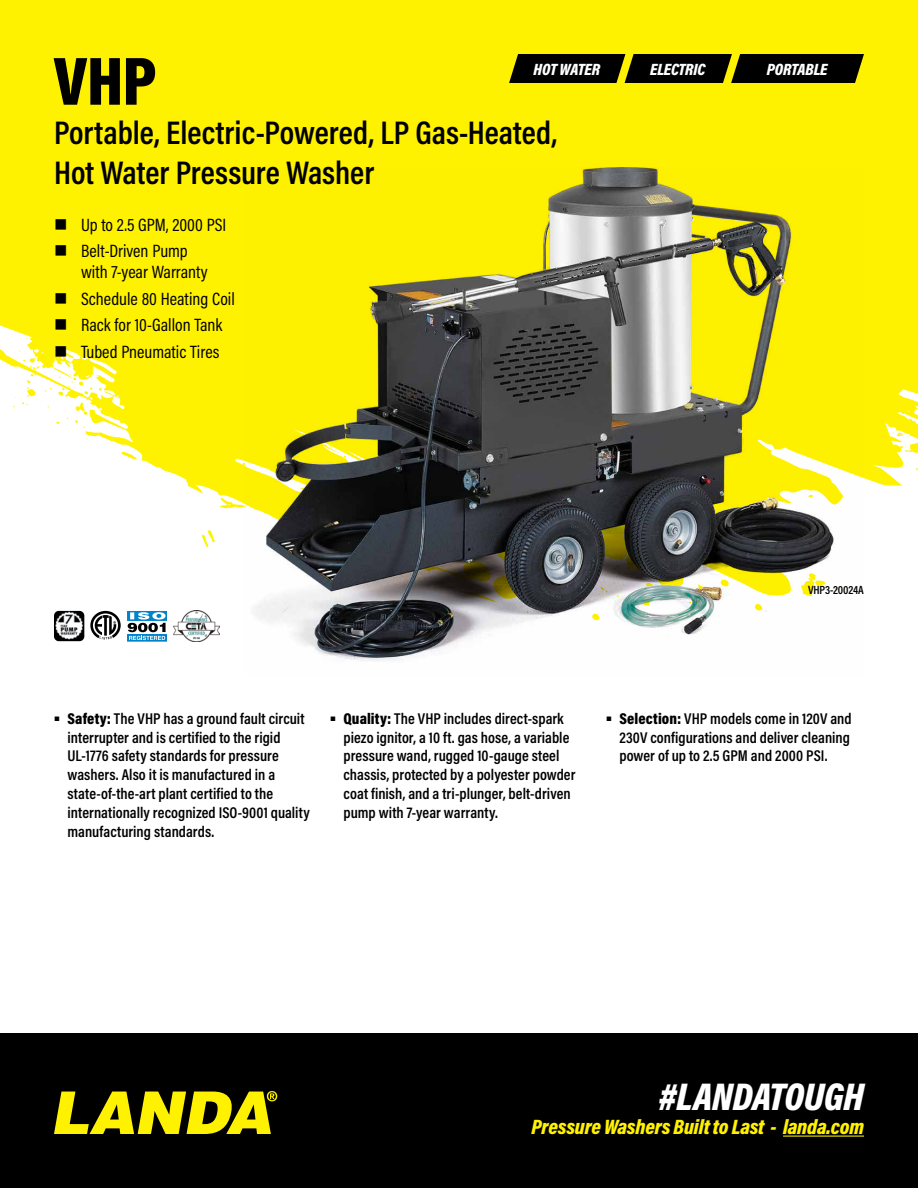
<style>
.page{position:relative;width:918px;height:1188px;background:#fff}
.page>*{position:absolute;margin:0;border:0;box-sizing:border-box;transform-origin:0 0}
.t1{font:900 69px "Acumin Pro Cond";color:#000}
.t2{font:italic 900 39px "Acumin Pro Cond";letter-spacing:-.01em;color:#fff}
.t3{font:600 33px/39.6px "Acumin Pro Cond";color:#000}
.t4{font:italic 900 21px "Acumin Pro Cond";letter-spacing:-.01em;color:#fff200}
.P__Top_Bullets{font:18px/21px "Acumin Pro Cond";color:#000}
.Key_Words{font:italic 900 16.5px "Acumin Pro Cond";letter-spacing:-.02em;color:#fff}
.t5{font:600 15.75px/18.9px "Acumin Pro Cond";letter-spacing:.005em;color:#000}
.t6{font:600 12px "Acumin Pro Cond";letter-spacing:-.01em;color:#000}
.s1{font-weight:900}
</style>
<div class="page">
<svg style="left:0;top:0;width:918px;height:547px;background:#fef31e"></svg>
<div style="left:0;top:1034px;width:918px;height:154px;background:#000"></div>
<img style="left:245px;top:168px;width:619px;height:493px">
<svg style="left:509px;top:54px;width:355px;height:29px;background:#121100"></svg>
<img style="left:276px;top:168px;width:345px;height:314px">
<img style="left:54px;top:611px;width:30px;height:30px">
<svg style="left:90px;top:611px;width:31px;height:28px"></svg>
<svg style="left:127px;top:611px;width:39px;height:30px"></svg>
<img style="left:174px;top:611px;width:45px;height:30px">
<svg style="left:54px;top:1091px;width:223px;height:43px"></svg>
<hr style="left:783px;top:1136px;width:81px;height:1px;background:#fff200">
<svg style="left:56px;top:219px;width:10px;height:11px"></svg>
<svg style="left:56px;top:246px;width:10px;height:10px"></svg>
<svg style="left:56px;top:293px;width:10px;height:11px"></svg>
<svg style="left:12px;top:319px;width:90px;height:109px"></svg>
<h1 class="t1" style="left:54px;top:36px;width:104px">VHP</h1>
<p class="Key_Words" style="left:533px;top:58px;width:68px">HOT WATER</p>
<p class="Key_Words" style="left:650px;top:58px;width:57px">ELECTRIC</p>
<p class="Key_Words" style="left:767px;top:58px;width:62px">PORTABLE</p>
<h2 class="t3" style="left:54px;top:112px;width:505px">Portable, Electric-Powered, LP Gas-Heated,<br>Hot Water Pressure Washer</h2>
<p class="P__Top_Bullets" style="left:81px;top:214px;width:147px">Up to 2.5 GPM, 2000 PSI</p>
<p class="P__Top_Bullets" style="left:81px;top:240px;width:128px">Belt-Driven Pump with 7-year Warranty</p>
<p class="P__Top_Bullets" style="left:81px;top:288px;width:155px">Schedule 80 Heating Coil</p>
<p class="P__Top_Bullets" style="left:81px;top:314px;width:143px">Rack for 10-Gallon Tank</p>
<p class="P__Top_Bullets" style="left:81px;top:341px;width:140px">Tubed Pneumatic Tires</p>
<p class="t6" style="left:808px;top:582px;width:57px">VHP3-20024A</p>
<p class="t5" style="left:68px;top:708px;width:244px"><span class="s1">Safety:</span> The VHP has a ground fault circuit interrupter and is certified to the rigid UL‑1776 safety standards for pressure washers. Also it is manufactured in a state-of-the-art plant certified to the internationally recognized ISO‑9001 quality manufacturing standards.</p>
<p class="t5" style="left:344px;top:708px;width:234px"><span class="s1">Quality:</span> The VHP includes direct-spark piezo ignitor, a 10 ft. gas hose, a variable pressure wand, rugged 10‑gauge steel chassis, protected by a polyester powder coat finish, and a tri-plunger, belt-driven pump with 7‑year warranty.</p>
<p class="t5" style="left:620px;top:708px;width:234px;text-align:justify"><span class="s1">Selection:</span> VHP models come in 120V and 230V configurations and deliver cleaning power of up to 2.5 GPM and 2000 PSI.</p>
<p class="t2" style="left:659px;top:1071px;width:207px">#LANDATOUGH</p>
<p class="t4" style="left:531px;top:1113px;width:334px">Pressure Washers Built to Last - landa.com</p>
</div>
